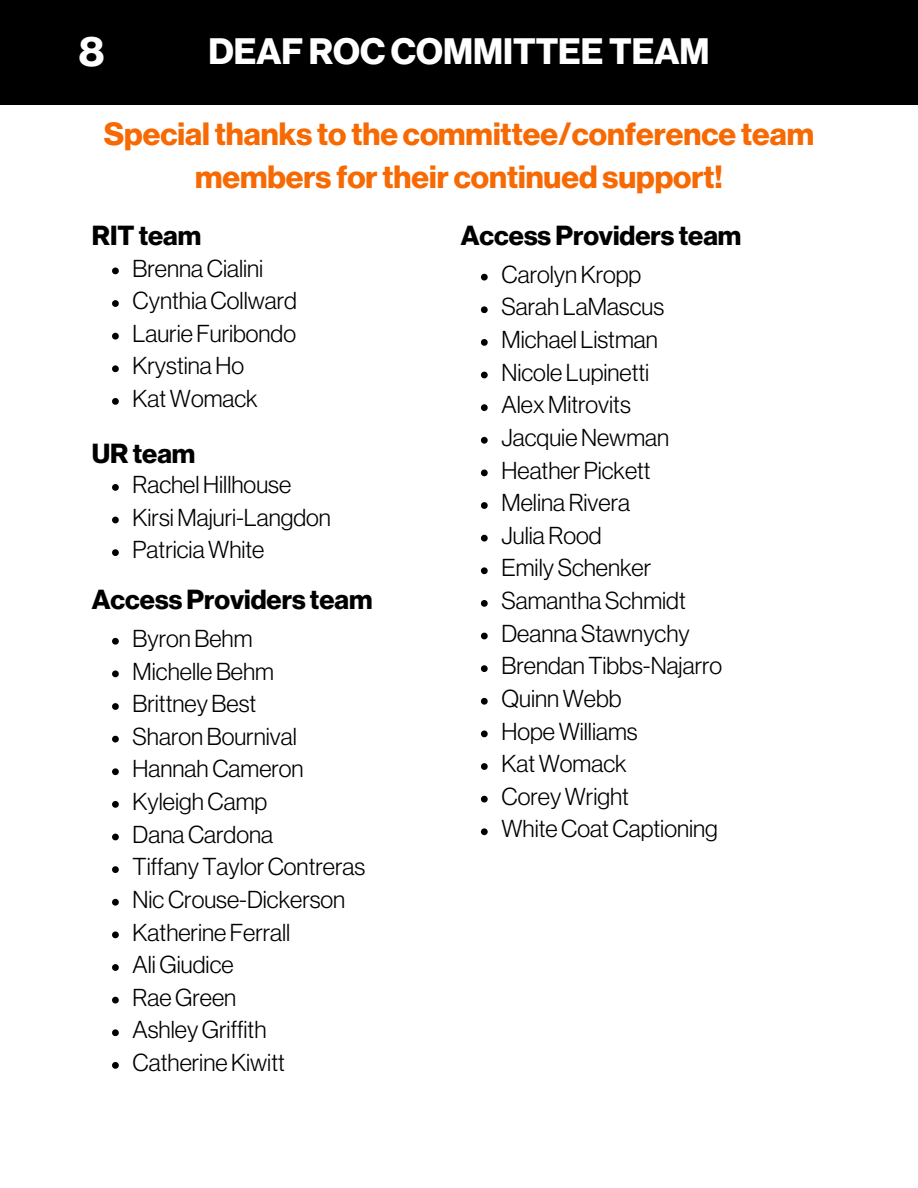
<style>
.page{position:relative;width:918px;height:1188px;background:#fff}
.page>*{position:absolute;margin:0;border:0;box-sizing:border-box;transform-origin:0 0}
.t1{font:700 42px "Neue Haas Display";color:#fff}
.t2{font:700 36px "Neue Haas Display";color:#fff}
.t3{font:700 31.5px/43.8px "Neue Haas Display";color:#f76902;text-align:center}
.t4{font:700 27px "Neue Haas Display";color:#000}
.t5{font:300 24px "Neue Haas Display";color:#000}
</style>
<div class="page">
<div style="left:0;top:0;width:918px;height:105px;background:#000"></div>
<svg style="left:112px;top:268px;width:7px;height:6px"></svg>
<svg style="left:112px;top:300px;width:7px;height:7px"></svg>
<svg style="left:112px;top:333px;width:7px;height:7px"></svg>
<svg style="left:112px;top:365px;width:7px;height:7px"></svg>
<svg style="left:112px;top:398px;width:7px;height:7px"></svg>
<svg style="left:481px;top:274px;width:7px;height:7px"></svg>
<svg style="left:481px;top:306px;width:7px;height:7px"></svg>
<svg style="left:481px;top:339px;width:7px;height:7px"></svg>
<svg style="left:481px;top:372px;width:7px;height:6px"></svg>
<svg style="left:481px;top:404px;width:7px;height:7px"></svg>
<svg style="left:481px;top:437px;width:7px;height:7px"></svg>
<svg style="left:481px;top:470px;width:7px;height:6px"></svg>
<svg style="left:481px;top:502px;width:7px;height:7px"></svg>
<svg style="left:481px;top:535px;width:7px;height:7px"></svg>
<svg style="left:481px;top:567px;width:7px;height:7px"></svg>
<svg style="left:481px;top:600px;width:7px;height:7px"></svg>
<svg style="left:481px;top:633px;width:7px;height:6px"></svg>
<svg style="left:481px;top:665px;width:7px;height:7px"></svg>
<svg style="left:481px;top:698px;width:7px;height:7px"></svg>
<svg style="left:481px;top:731px;width:7px;height:6px"></svg>
<svg style="left:481px;top:763px;width:7px;height:7px"></svg>
<svg style="left:481px;top:796px;width:7px;height:7px"></svg>
<svg style="left:481px;top:828px;width:7px;height:7px"></svg>
<svg style="left:112px;top:484px;width:7px;height:7px"></svg>
<svg style="left:112px;top:517px;width:7px;height:6px"></svg>
<svg style="left:112px;top:549px;width:7px;height:7px"></svg>
<svg style="left:112px;top:638px;width:7px;height:7px"></svg>
<svg style="left:112px;top:671px;width:7px;height:6px"></svg>
<svg style="left:112px;top:703px;width:7px;height:7px"></svg>
<svg style="left:112px;top:736px;width:7px;height:7px"></svg>
<svg style="left:112px;top:768px;width:7px;height:7px"></svg>
<svg style="left:112px;top:801px;width:7px;height:7px"></svg>
<svg style="left:112px;top:834px;width:7px;height:6px"></svg>
<svg style="left:112px;top:866px;width:7px;height:7px"></svg>
<svg style="left:112px;top:899px;width:7px;height:7px"></svg>
<svg style="left:112px;top:932px;width:7px;height:6px"></svg>
<svg style="left:112px;top:964px;width:7px;height:7px"></svg>
<svg style="left:112px;top:997px;width:7px;height:7px"></svg>
<svg style="left:112px;top:1029px;width:7px;height:7px"></svg>
<svg style="left:112px;top:1062px;width:7px;height:7px"></svg>
<h1 class="t1" style="left:79px;top:32px;width:27px">8</h1>
<p class="t2" style="left:208px;top:34px;width:503px">DEAF ROC COMMITTEE TEAM</p>
<p class="t3" style="left:104px;top:113px;width:712px">Specialthanks to the committee/conference team members fortheir continued support!</p>
<h2 class="t4" style="left:92px;top:223px;width:111px">RITteam</h2>
<h3 class="t4" style="left:461px;top:223px;width:282px">Access Providers team</h3>
<p class="t5" style="left:133px;top:257px;width:132px">BrennaCialini</p>
<p class="t5" style="left:133px;top:290px;width:166px">CynthiaCollward</p>
<p class="t5" style="left:133px;top:322px;width:165px">Laurie Furibondo</p>
<h3 class="t5" style="left:133px;top:355px;width:113px">KrystinaHo</h3>
<p class="t5" style="left:133px;top:387px;width:127px">Kat Womack</p>
<p class="t4" style="left:92px;top:441px;width:105px">URteam</p>
<p class="t5" style="left:133px;top:473px;width:160px">RachelHillhouse</p>
<p class="t5" style="left:133px;top:506px;width:200px">Kirsi Majuri-Langdon</p>
<p class="t5" style="left:133px;top:539px;width:133px">Patricia White</p>
<p class="t4" style="left:92px;top:587px;width:282px">AccessProviders team</p>
<p class="t5" style="left:133px;top:627px;width:121px">ByronBehm</p>
<p class="t5" style="left:133px;top:660px;width:143px">MichelleBehm</p>
<p class="t5" style="left:133px;top:692px;width:125px">BrittneyBest</p>
<p class="t5" style="left:133px;top:725px;width:166px">SharonBournival</p>
<p class="t5" style="left:133px;top:758px;width:173px">HannahCameron</p>
<p class="t5" style="left:133px;top:790px;width:136px">KyleighCamp</p>
<p class="t5" style="left:133px;top:823px;width:142px">DanaCardona</p>
<p class="t5" style="left:133px;top:856px;width:234px">Tiffany TaylorContreras</p>
<p class="t5" style="left:133px;top:888px;width:214px">NicCrouse-Dickerson</p>
<p class="t5" style="left:133px;top:921px;width:159px">Katherine Ferrall</p>
<p class="t5" style="left:133px;top:953px;width:103px">Ali Giudice</p>
<p class="t5" style="left:133px;top:986px;width:105px">Rae Green</p>
<p class="t5" style="left:133px;top:1019px;width:135px">Ashley Griffith</p>
<p class="t5" style="left:133px;top:1051px;width:154px">CatherineKiwitt</p>
<p class="t5" style="left:501px;top:263px;width:141px">CarolynKropp</p>
<p class="t5" style="left:501px;top:296px;width:164px">Sarah LaMascus</p>
<h3 class="t5" style="left:501px;top:328px;width:158px">Michael Listman</h3>
<p class="t5" style="left:501px;top:361px;width:149px">Nicole Lupinetti</p>
<p class="t5" style="left:501px;top:394px;width:131px">Alex Mitrovits</p>
<p class="t5" style="left:501px;top:426px;width:169px">JacquieNewman</p>
<p class="t5" style="left:501px;top:459px;width:151px">Heather Pickett</p>
<p class="t5" style="left:501px;top:492px;width:130px">MelinaRivera</p>
<p class="t5" style="left:501px;top:524px;width:102px">JuliaRood</p>
<p class="t5" style="left:501px;top:557px;width:151px">Emily Schenker</p>
<p class="t5" style="left:501px;top:589px;width:186px">Samantha Schmidt</p>
<p class="t5" style="left:501px;top:622px;width:190px">Deanna Stawnychy</p>
<p class="t5" style="left:501px;top:655px;width:222px">Brendan Tibbs-Najarro</p>
<p class="t5" style="left:501px;top:687px;width:122px">Quinn Webb</p>
<p class="t5" style="left:501px;top:720px;width:138px">Hope Williams</p>
<p class="t5" style="left:501px;top:753px;width:127px">Kat Womack</p>
<p class="t5" style="left:501px;top:785px;width:129px">Corey Wright</p>
<h3 class="t5" style="left:501px;top:818px;width:218px">WhiteCoatCaptioning</h3>
</div>
